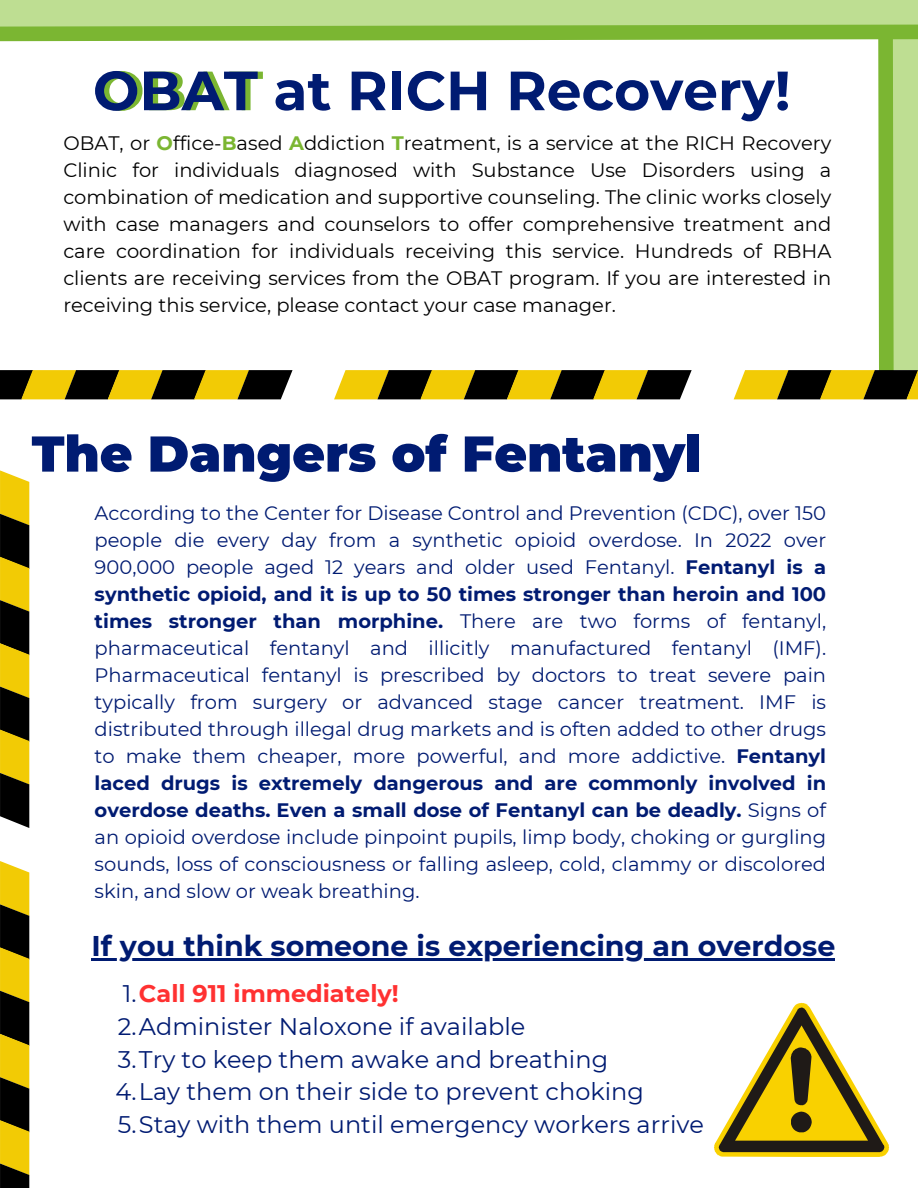
<style>
.page{position:relative;width:918px;height:1188px;background:#fff}
.page>*{position:absolute;margin:0;border:0;box-sizing:border-box;transform-origin:0 0}
.t1{font:700 55.2px "Montserrat";color:#001b72}
.t2{font:900 50.25px "Montserrat";color:#001b72}
.t3{font:700 28.5px "Montserrat";color:#001b72}
.t4{font:24px "Montserrat";color:#001b72}
.t5{font:700 24px "Montserrat";color:#ff3131}
.t6{font:19.5px/27px "Montserrat";color:#001b72;text-align:justify}
.t7{font:19.5px/27px "Montserrat";color:#000;text-align:justify}
.s1{color:#7bb632}
.s2{font-weight:700;color:#7bb632}
.s3{font-weight:700}
.s4{font-weight:400;color:#001b72}
</style>
<div class="page">
<svg style="left:714px;top:1003px;width:175px;height:154px"></svg>
<hr style="left:92px;top:958px;width:743px;height:2px;background:#001b72">
<svg style="left:0;top:0;width:918px;height:399px"></svg>
<svg style="left:0;top:470px;width:29px;height:358px"></svg>
<svg style="left:0;top:861px;width:29px;height:327px"></svg>
<p class="t1" style="left:98px;top:57px;width:694px"><span class="s1">OBAT</span> at RICH Recovery!</p>
<h3 class="t7" style="left:63px;top:130px;width:770px">OBAT, or <span class="s2">O</span>ffice-<span class="s2">B</span>ased <span class="s2">A</span>ddiction <span class="s2">T</span>reatment, is a service at the RICH Recovery Clinic for individuals diagnosed with Substance Use Disorders using a combination of medication and supportive counseling. The clinic works closely with case managers and counselors to offer comprehensive treatment and care coordination for individuals receiving this service. Hundreds of RBHA clients are receiving services from the OBAT program. If you are interested in receiving this service, please contact your case manager.</h3>
<h1 class="t2" style="left:32px;top:423px;width:671px">The Dangers of Fentanyl</h1>
<h2 class="t6" style="left:95px;top:499px;width:733px">According to the Center for Disease Control and Prevention (CDC), over 150 people die every day from a synthetic opioid overdose. In 2022 over 900,000 people aged 12 years and older used Fentanyl. <span class="s3">Fentanyl is a synthetic opioid, and it is up to 50 times stronger than heroin and 100 times stronger than morphine.</span> There are two forms of fentanyl, pharmaceutical fentanyl and illicitly manufactured fentanyl (IMF).<br>Pharmaceutical fentanyl is prescribed by doctors to treat severe pain typically from surgery or advanced stage cancer treatment. IMF is distributed through illegal drug markets and is often added to other drugs to make them cheaper, more powerful, and more addictive. <span class="s3">Fentanyl laced drugs is extremely dangerous and are commonly involved in overdose deaths. Even a small dose of Fentanyl can be deadly.</span> Signs of an opioid overdose include pinpoint pupils, limp body, choking or gurgling sounds, loss of consciousness or falling asleep, cold, clammy or discolored skin, and slow or weak breathing.</h2>
<p class="t3" style="left:92px;top:928px;width:745px">If you think someone is experiencing an overdose</p>
<p class="t5" style="left:123px;top:979px;width:278px"><span class="s4">1.</span>Call 911 immediately!</p>
<p class="t4" style="left:118px;top:1012px;width:409px">2.Administer Naloxone if available</p>
<p class="t4" style="left:118px;top:1044px;width:492px">3.Try to keep them awake and breathing</p>
<p class="t4" style="left:116px;top:1077px;width:530px">4.Lay them on their side to prevent choking</p>
<h2 class="t4" style="left:118px;top:1110px;width:588px">5.Stay with them until emergency workers arrive</h2>
</div>
